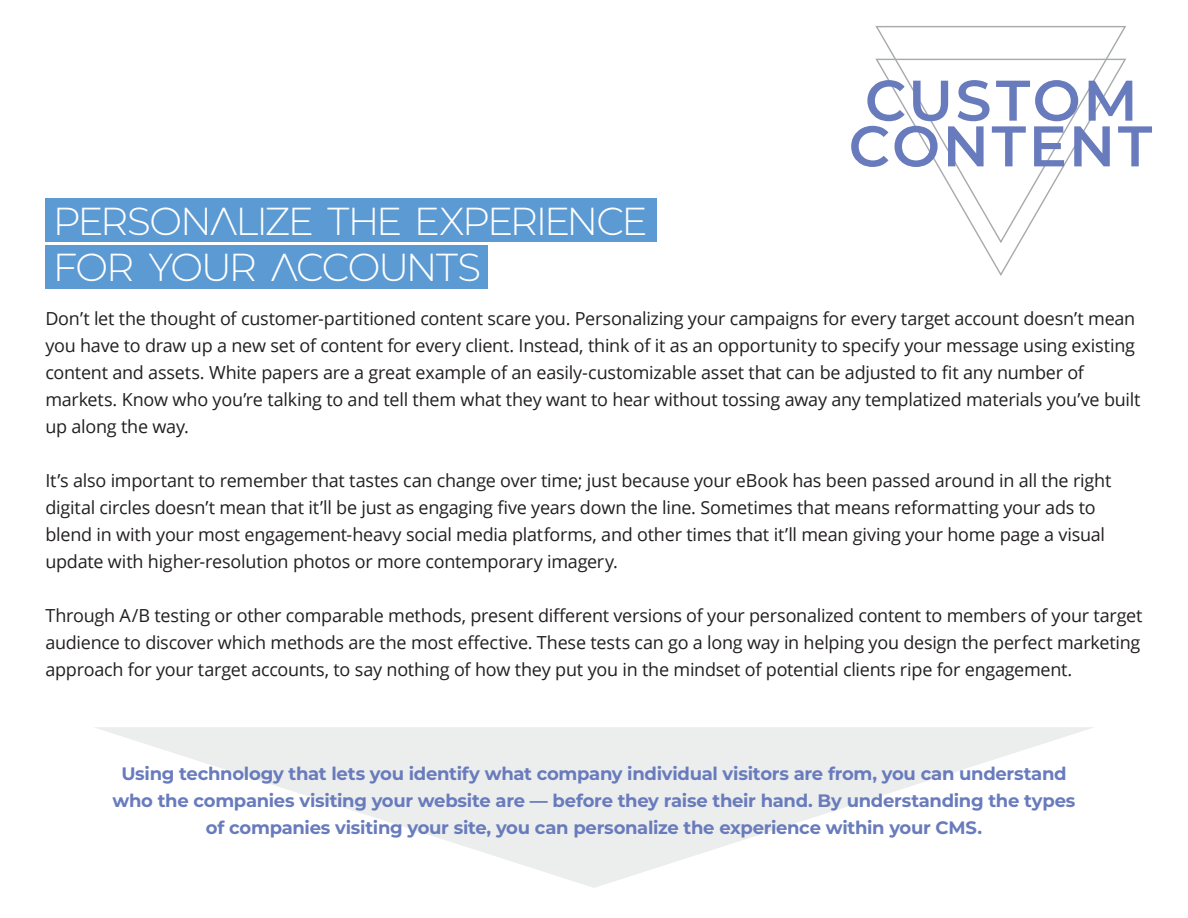
<style>
.page{position:relative;width:1188px;height:918px;background:#fff}
.page>*{position:absolute;margin:0;border:0;box-sizing:border-box;transform-origin:0 0}
.t1{font:600 57.15px/45.8px "Gilmartin Sans";letter-spacing:.05em;color:#687bbc}
.t2{font:300 39px/46.5px "Gilmartin Sans";letter-spacing:-.01em;color:#fff}
.t3{font:18px/27px "Open Sans";letter-spacing:-.015em;color:#221f20}
.t4{font:700 18px/27px "Montserrat";letter-spacing:-.015em;color:#687bbc;text-align:center}
</style>
<div class="page">
<svg style="left:95px;top:727px;width:998px;height:161px;fill:#f1f1f1"></svg>
<svg style="left:875px;top:26px;width:251px;height:32px"></svg>
<svg style="left:875px;top:58px;width:251px;height:218px"></svg>
<div style="left:45px;top:199px;width:612px;height:43px;background:#5c9ad3"></div>
<div style="left:45px;top:246px;width:443px;height:43px;background:#5c9ad3"></div>
<h2 class="t2" style="left:54px;top:197px;width:594px">PERSONALIZE THE EXPERIENCE<br>FOR YOUR ACCOUNTS</h2>
<h1 class="t1" style="left:849px;top:77px;width:306px">CUSTOM<br>CONTENT</h1>
<p class="t3" style="left:45px;top:304px;width:1097px">Don’t let the thought of customer-partitioned content scare you. Personalizing your campaigns for every target account doesn’t mean you have to draw up a new set of content for every client. Instead, think of it as an opportunity to specify your message using existing content and assets. White papers are a great example of an easily-customizable asset that can be adjusted to fit any number of markets. Know who you’re talking to and tell them what they want to hear without tossing away any templatized materials you’ve built up along the way.</p>
<p class="t3" style="left:45px;top:466px;width:1068px">It’s also important to remember that tastes can change over time; just because your eBook has been passed around in all the right digital circles doesn’t mean that it’ll be just as engaging five years down the line. Sometimes that means reformatting your ads to blend in with your most engagement-heavy social media platforms, and other times that it’ll mean giving your home page a visual update with higher-resolution photos or more contemporary imagery.</p>
<p class="t3" style="left:45px;top:601px;width:1099px;text-align:justify">Through A/B testing or other comparable methods, present different versions of your personalized content to members of your target audience to discover which methods are the most effective. These tests can go a long way in helping you design the perfect marketing approach for your target accounts, to say nothing of how they put you in the mindset of potential clients ripe for engagement.</p>
<p class="t4" style="left:112px;top:760px;width:964px">Using technology that lets you identify what company individual visitors are from, you can understand who the companies visiting your website are — before they raise their hand. By understanding the types of companies visiting your site, you can personalize the experience within your CMS.</p>
</div>
